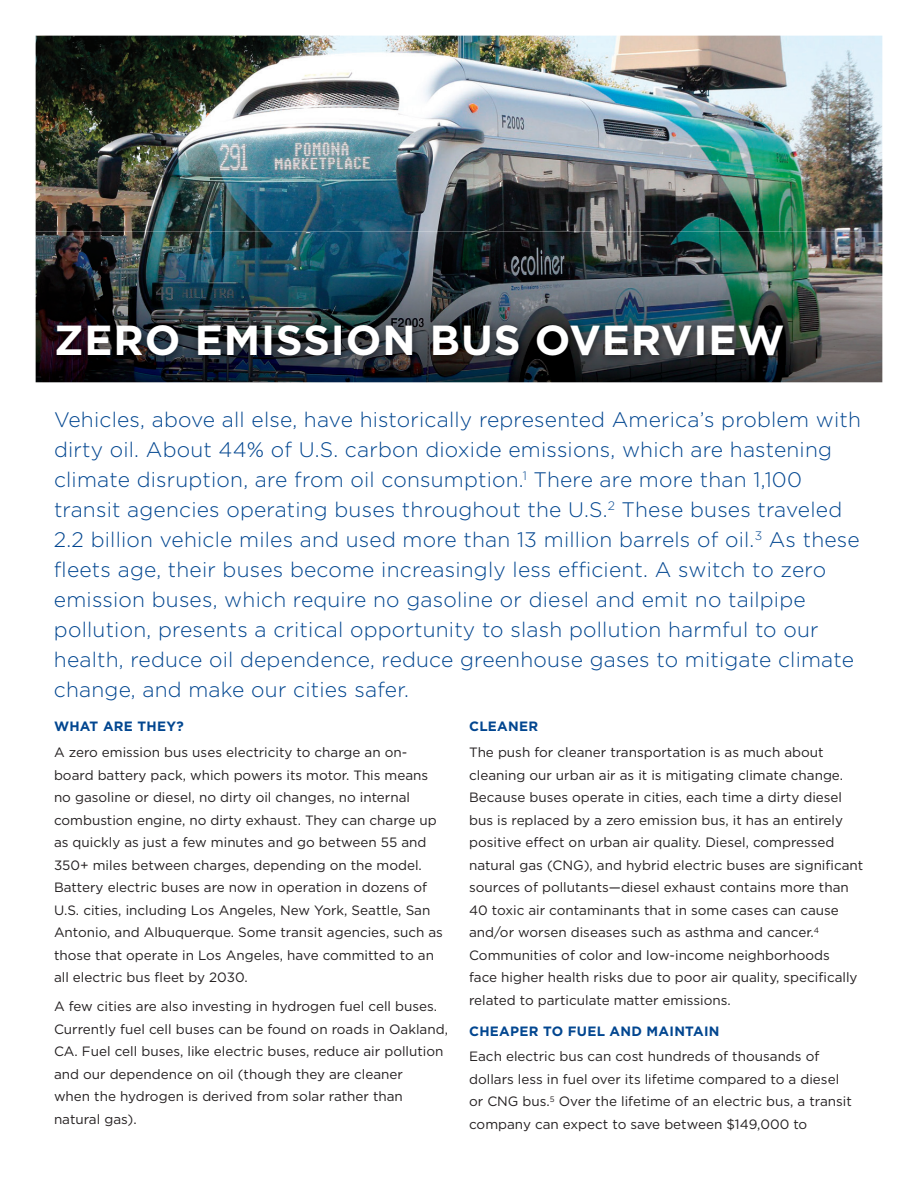
<style>
.page{position:relative;width:918px;height:1188px;background:#fff}
.page>*{position:absolute;margin:0;border:0;box-sizing:border-box;transform-origin:0 0}
.t1{font:700 42px "Gotham";letter-spacing:.02em;color:#fff}
.t2{font:300 21px/30px "Gotham";letter-spacing:.01em;color:#024690}
.t3{font:13.5px/22.5px "Gotham";color:#231f20}
.t4{font:700 13.5px "Gotham";letter-spacing:.02em;color:#024690}
</style>
<div class="page">
<img style="left:36px;top:36px;width:846px;height:196px">
<img style="left:36px;top:232px;width:846px;height:150px">
<img style="left:50px;top:318px;width:742px;height:47px">
<h1 class="t1" style="left:54px;top:316px;width:732px">ZERO EMISSION BUS OVERVIEW</h1>
<p class="t2" style="left:54px;top:404px;width:809px">Vehicles, above all else, have historically represented America’s problem with dirty oil. About 44% of U.S. carbon dioxide emissions, which are hastening climate disruption, are from oil consumption.<sup>1</sup> There are more than 1,100 transit agencies operating buses throughout the U.S.<sup>2</sup> These buses traveled 2.2 billion vehicle miles and used more than 13 million barrels of oil.<sup>3</sup> As these fleets age, their buses become increasingly less efficient. A switch to zero emission buses, which require no gasoline or diesel and emit no tailpipe pollution, presents a critical opportunity to slash pollution harmful to our health, reduce oil dependence, reduce greenhouse gases to mitigate climate change, and make our cities safer.</p>
<p class="t4" style="left:54px;top:719px;width:131px">WHAT ARE THEY?</p>
<p class="t3" style="left:54px;top:741px;width:391px">A zero emission bus uses electricity to charge an on&shy;board battery pack, which powers its motor. This means no gasoline or diesel, no dirty oil changes, no internal combustion engine, no dirty exhaust. They can charge up as quickly as just a few minutes and go between 55 and 350+ miles between charges, depending on the model.<br>Battery electric buses are now in operation in dozens of U.S. cities, including Los Angeles, New York, Seattle, San Antonio, and Albuquerque. Some transit agencies, such as those that operate in Los Angeles, have committed to an all electric bus fleet by 2030.</p>
<p class="t3" style="left:54px;top:995px;width:395px">A few cities are also investing in hydrogen fuel cell buses.<br>Currently fuel cell buses can be found on roads in Oakland, CA. Fuel cell buses, like electric buses, reduce air pollution and our dependence on oil (though they are cleaner<br>when the hydrogen is derived from solar rather than natural gas).</p>
<p class="t4" style="left:469px;top:719px;width:71px">CLEANER</p>
<p class="t3" style="left:469px;top:741px;width:396px">The push for cleaner transportation is as much about cleaning our urban air as it is mitigating climate change.<br>Because buses operate in cities, each time a dirty diesel bus is replaced by a zero emission bus, it has an entirely positive effect on urban air quality. Diesel, compressed natural gas (CNG), and hybrid electric buses are significant sources of pollutants—diesel exhaust contains more than 40 toxic air contaminants that in some cases can cause and/or worsen diseases such as asthma and cancer.<sup>4<br></sup>Communities of color and low-income neighborhoods<br>face higher health risks due to poor air quality, specifically related to particulate matter emissions.</p>
<p class="t4" style="left:469px;top:1023px;width:252px">CHEAPER TO FUEL AND MAINTAIN</p>
<p class="t3" style="left:469px;top:1045px;width:384px">Each electric bus can cost hundreds of thousands of dollars less in fuel over its lifetime compared to a diesel or CNG bus.<sup>5</sup> Over the lifetime of an electric bus, a transit company can expect to save between $149,000 to</p>
</div>
